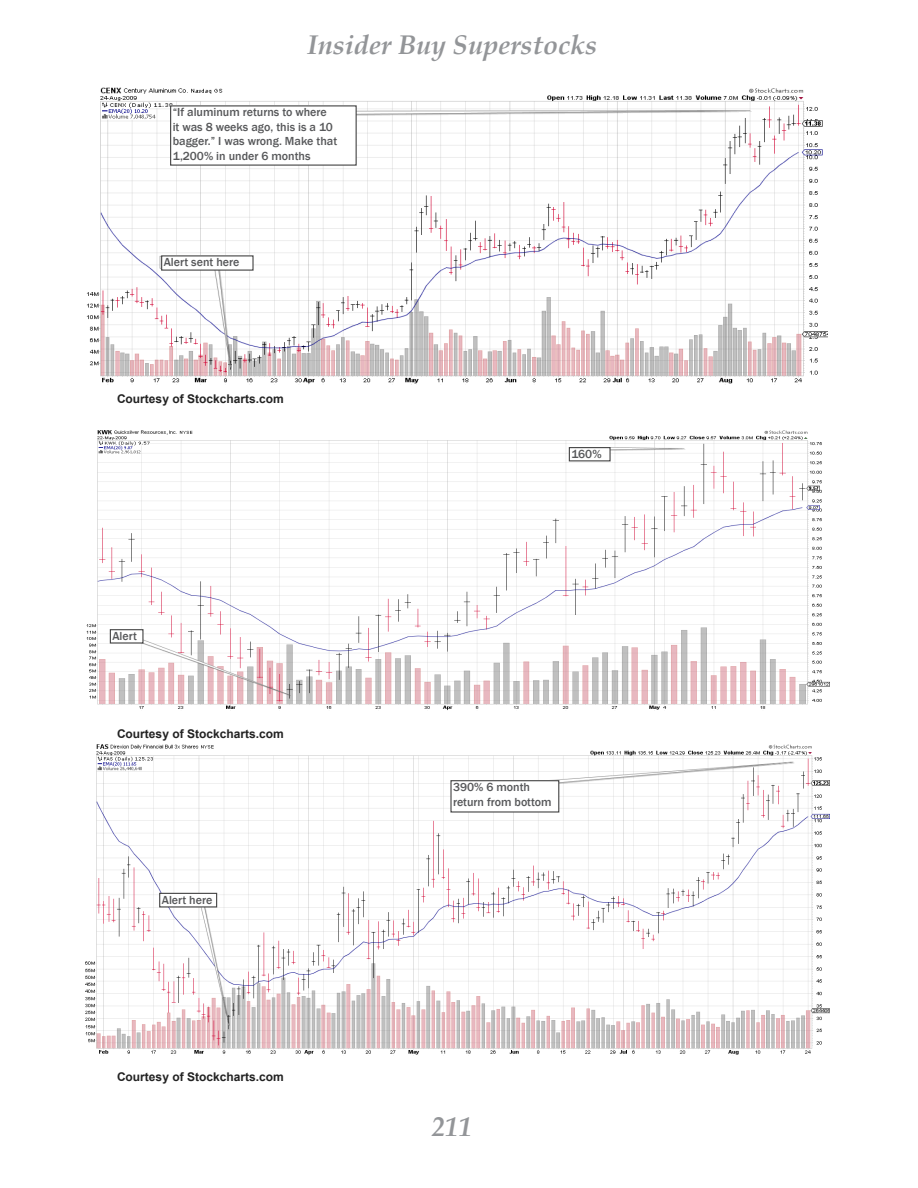
<style>
.page{position:relative;width:918px;height:1188px;background:#fff}
.page>*{position:absolute;margin:0;border:0;box-sizing:border-box;transform-origin:0 0}
.t1{font:italic 700 27px "Book Antiqua";color:#939598}
.t2{font:500 12px/14.4px "Franklin Gothic";color:#57585a}
.t3{font:700 12px "Arial";color:#222}
</style>
<div class="page">
<img style="left:86px;top:87px;width:742px;height:297px">
<div style="left:171px;top:106px;width:185px;height:59px;background:#fff"></div>
<div style="left:162px;top:256px;width:91px;height:14px;background:#fff"></div>
<img style="left:86px;top:430px;width:743px;height:281px">
<div style="left:110px;top:630px;width:33px;height:13px;background:#fff"></div>
<div style="left:110px;top:629px;width:34px;height:15px;border:1px solid #444"></div>
<div style="left:569px;top:448px;width:41px;height:13px;background:#fff"></div>
<div style="left:569px;top:447px;width:42px;height:14px;border:1px solid #444"></div>
<img style="left:85px;top:744px;width:744px;height:311px">
<div style="left:160px;top:893px;width:57px;height:14px;background:#fff"></div>
<div style="left:159px;top:893px;width:58px;height:15px;border:1px solid #444"></div>
<div style="left:451px;top:781px;width:108px;height:31px;background:#fff"></div>
<div style="left:450px;top:780px;width:109px;height:33px;border:1px solid #444"></div>
<h1 class="t1" style="left:307px;top:26px;width:291px">Insider Buy Superstocks</h1>
<p class="t2" style="left:173px;top:105px;width:166px">“If aluminum returns to where<br>it was 8 weeks ago, this is a 10 bagger.” I was wrong. Make that<br>1,200% in under 6 months</p>
<p class="t2" style="left:164px;top:255px;width:77px">Alert sent here</p>
<p class="t3" style="left:117px;top:391px;width:168px">Courtesy of Stockcharts.com</p>
<p class="t2" style="left:112px;top:629px;width:26px">Alert</p>
<p class="t3" style="left:117px;top:726px;width:168px">Courtesy of Stockcharts.com</p>
<p class="t2" style="left:162px;top:893px;width:52px">Alert here</p>
<p class="t3" style="left:117px;top:1069px;width:168px">Courtesy of Stockcharts.com</p>
<p class="t2" style="left:571px;top:447px;width:32px">160%</p>
<p class="t2" style="left:453px;top:780px;width:100px">390% 6 month return from bottom</p>
<h1 class="t1" style="left:432px;top:1108px;width:42px">211</h1>
</div>
